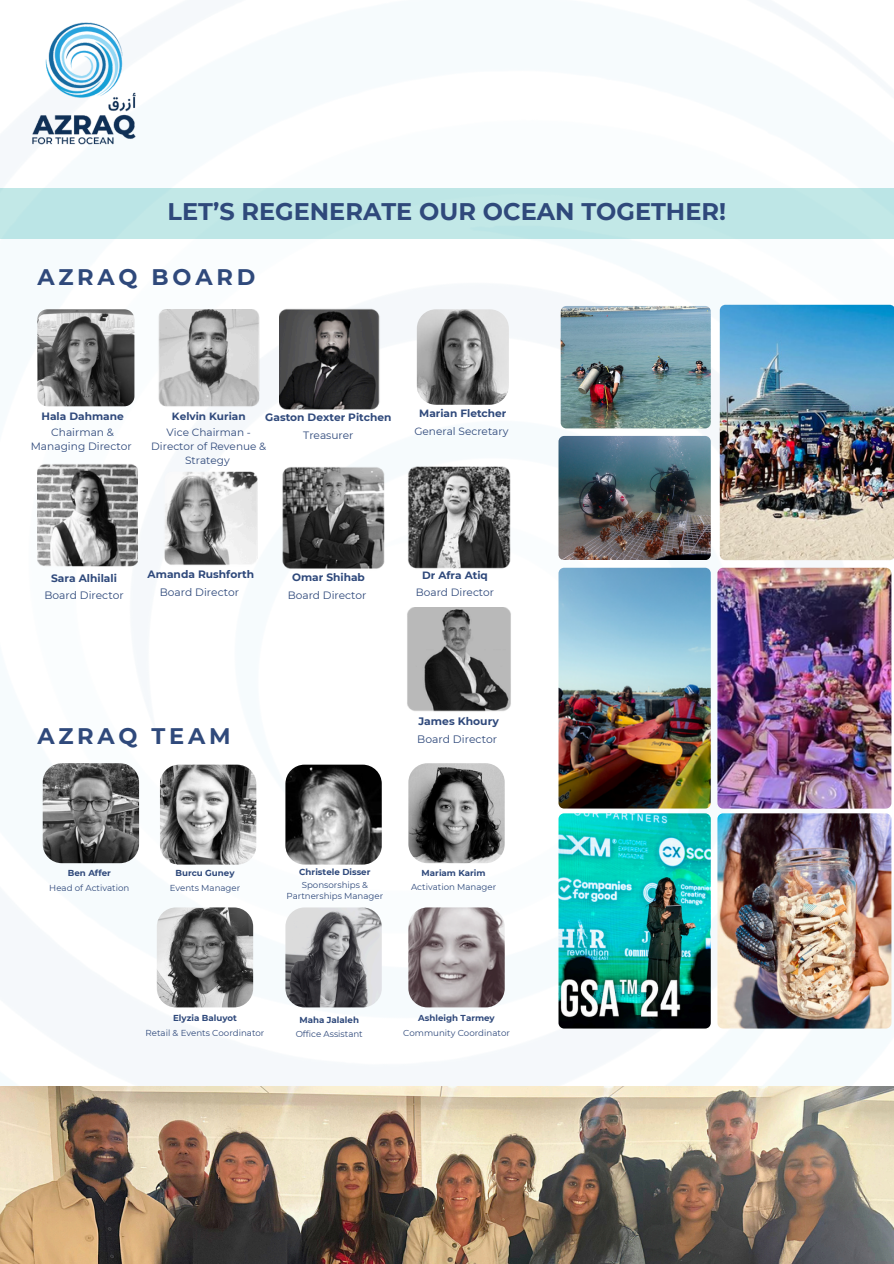
<style>
.page{position:relative;width:894px;height:1264px;background:#fff}
.page>*{position:absolute;margin:0;border:0;box-sizing:border-box;transform-origin:0 0}
.t1{font:700 24px "Montserrat";color:#2f497b}
.t2{font:700 22.5px "Montserrat";letter-spacing:.17em;color:#2f497b}
.t3{font:10.8px/18px "Montserrat";color:#2f497b}
.t4{font:700 10.65px/15.9px "Montserrat";color:#2f497b;text-align:center}
.t5{font:10.65px/17.9px "Montserrat";color:#2f497b;text-align:center}
.t6{font:10.5px/17.5px "Montserrat";color:#2f497b;text-align:center}
.t7{font:8.7px "Montserrat";color:#2f497b}
.t8{font:700 8.7px "Montserrat";color:#2f497b}
.s1{font-weight:400}
.s2{font-weight:700}
</style>
<div class="page">
<img style="left:0;top:188px;width:893px;height:841px">
<img style="left:37px;top:309px;width:97px;height:97px;border-radius:10px">
<img style="left:155px;top:309px;width:107px;height:100px">
<img style="left:274px;top:462px;width:113px;height:110px">
<img style="left:164px;top:467px;width:97px;height:100px">
<img style="left:37px;top:459px;width:100px;height:111px">
<img style="left:280px;top:305px;width:102px;height:108px">
<img style="left:43px;top:763px;width:96px;height:100px;border-radius:19px">
<img style="left:160px;top:764px;width:96px;height:100px;border-radius:19px">
<img style="left:285px;top:764px;width:96px;height:100px;border-radius:19px">
<img style="left:408px;top:763px;width:96px;height:100px;border-radius:19px">
<img style="left:408px;top:907px;width:96px;height:100px;border-radius:19px">
<img style="left:157px;top:907px;width:96px;height:100px;border-radius:19px">
<img style="left:285px;top:907px;width:96px;height:100px;border-radius:19px">
<img style="left:32px;top:22px;width:104px;height:123px">
<div style="left:0;top:189px;width:893px;height:50px;background:#bee6e6"></div>
<img style="left:0;top:1086px;width:893px;height:177px">
<img style="left:717px;top:567px;width:174px;height:241px;border-radius:6px">
<img style="left:719px;top:305px;width:174px;height:255px">
<img style="left:558px;top:567px;width:152px;height:241px">
<img style="left:558px;top:436px;width:152px;height:123px;border-radius:6px">
<img style="left:560px;top:306px;width:150px;height:122px;border-radius:6px">
<img style="left:717px;top:813px;width:174px;height:215px;border-radius:6px">
<img style="left:558px;top:813px;width:152px;height:215px;border-radius:6px">
<img style="left:406px;top:462px;width:104px;height:110px">
<img style="left:417px;top:309px;width:91px;height:96px">
<img style="left:406px;top:607px;width:109px;height:107px">
<p class="t1" style="left:167px;top:197px;width:560px">LET’S REGENERATE OUR OCEAN TOGETHER!</p>
<h2 class="t2" style="left:37px;top:263px;width:219px">AZRAQ BOARD</h2>
<h1 class="t4" style="left:41px;top:408px;width:84px">Hala Dahmane<br><span class="s1">Chairman &amp;</span></h1>
<h1 class="t5" style="left:31px;top:437px;width:102px">Managing Director</h1>
<p class="t6" style="left:166px;top:408px;width:86px;line-height:15.8px"><span class="s2">Kelvin Kurian<br></span>Vice Chairman -</p>
<p class="t6" style="left:151px;top:439px;width:116px;line-height:14px">Director of Revenue &amp;<br>Strategy</p>
<p class="t4" style="left:265px;top:408px;width:128px;line-height:17.7px">Gaston Dexter Pitchen<br><span class="s1">Treasurer</span></p>
<p class="t6" style="left:414px;top:404px;width:95px"><span class="s2">Marian Fletcher<br></span>General Secretary</p>
<p class="t5" style="left:44px;top:569px;width:81px"><span class="s2">Sara Alhilali<br></span>Board Director</p>
<p class="t4" style="left:148px;top:565px;width:108px;line-height:17.9px">Amanda Rushforth<br><span class="s1">Board Director</span></p>
<p class="t5" style="left:288px;top:568px;width:80px"><span class="s2">Omar Shihab<br></span>Board Director</p>
<p class="t6" style="left:416px;top:566px;width:80px"><span class="s2">Dr Afra Atiq<br></span>Board Director</p>
<p class="t2" style="left:37px;top:722px;width:195px">AZRAQ TEAM</p>
<h2 class="t3" style="left:417px;top:712px;width:83px"><span class="s2">James Khoury<br></span>Board Director</h2>
<h2 class="t8" style="left:68px;top:867px;width:45px">Ben Affer</h2>
<h2 class="t7" style="left:49px;top:882px;width:81px">Head of Activation</h2>
<p class="t8" style="left:175px;top:867px;width:61px">Burcu Guney</p>
<p class="t7" style="left:170px;top:882px;width:72px">Events Manager</p>
<p class="t8" style="left:299px;top:866px;width:73px">Christele Disser</p>
<p class="t7" style="left:302px;top:879px;width:68px">Sponsorships &amp;</p>
<h2 class="t7" style="left:286px;top:890px;width:98px">Partnerships Manager</h2>
<h2 class="t8" style="left:421px;top:867px;width:65px">Mariam Karim</h2>
<h2 class="t7" style="left:411px;top:882px;width:87px">Activation Manager</h2>
<p class="t8" style="left:173px;top:1012px;width:65px">Elyzia Baluyot</p>
<p class="t7" style="left:145px;top:1027px;width:120px">Retail &amp; Events Coordinator</p>
<p class="t8" style="left:299px;top:1014px;width:61px">Maha Jalaleh</p>
<p class="t7" style="left:295px;top:1028px;width:69px">Office Assistant</p>
<p class="t8" style="left:418px;top:1012px;width:78px">Ashleigh Tarmey</p>
<p class="t7" style="left:403px;top:1027px;width:108px">Community Coordinator</p>
</div>
